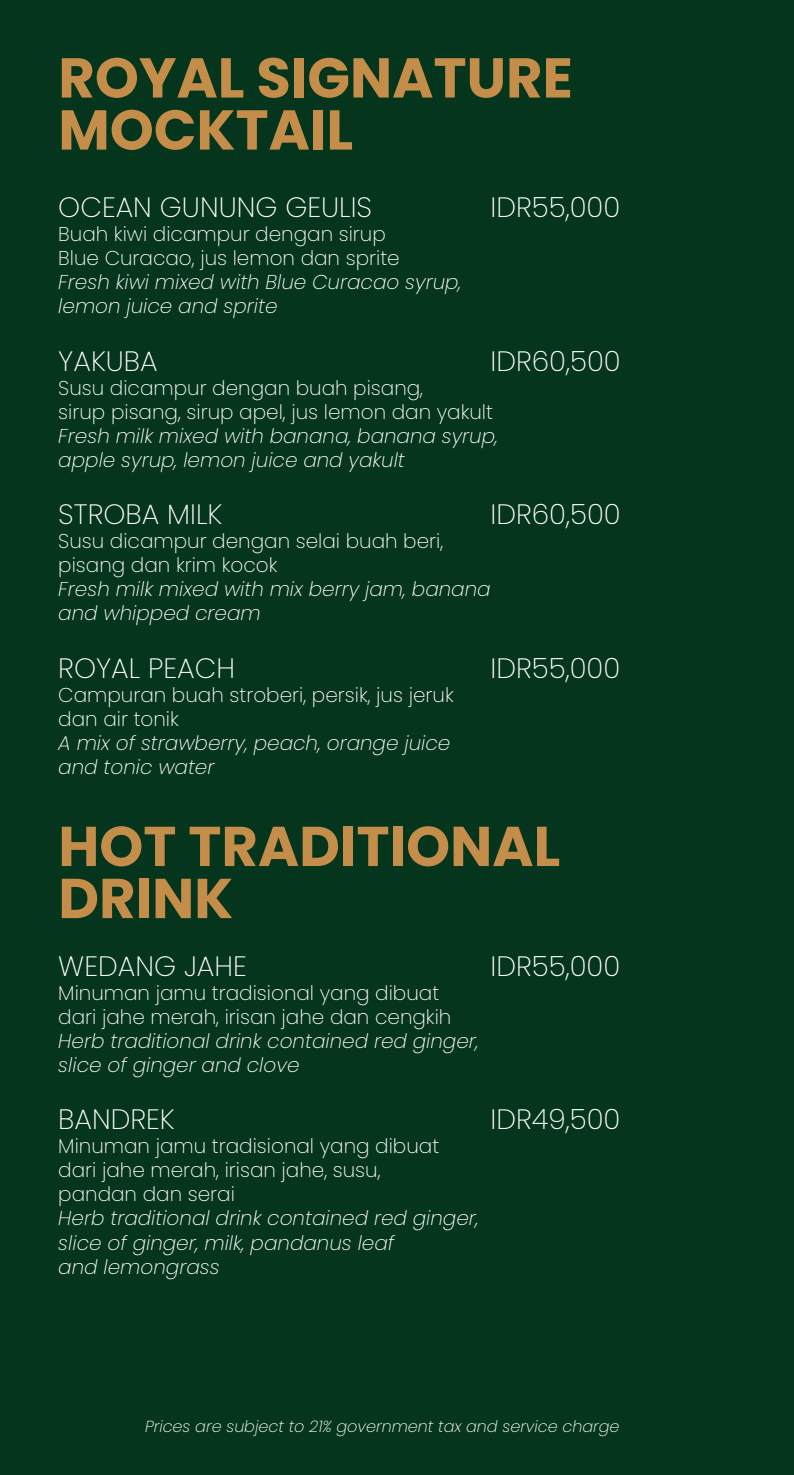
<style>
.page{position:relative;width:794px;height:1475px;background:#fff}
.page>*{position:absolute;margin:0;border:0;box-sizing:border-box;transform-origin:0 0}
.t1{font:700 56px/52px "Poppins";color:#c48e4a}
.t2{font:200 28px "Poppins";color:#fff}
.t3{font:200 20px/24px "Poppins";color:#fff}
.t4{font:italic 200 20px/24px "Poppins";color:#fff}
.t5{font:italic 200 16px "Poppins";color:#fff}
</style>
<div class="page">
<div style="left:0;top:0;width:794px;height:1474px;background:#06351d"></div>
<h1 class="t1" style="left:58px;top:52px;width:516px">ROYAL SIGNATURE<br>MOCKTAIL</h1>
<h2 class="t2" style="left:58px;top:191px;width:315px">OCEAN GUNUNG GEULIS</h2>
<h2 class="t2" style="left:490px;top:191px;width:131px">IDR55,000</h2>
<p class="t3" style="left:58px;top:222px;width:343px">Buah kiwi dicampur dengan sirup<br>Blue Curacao, jus lemon dan sprite</p>
<p class="t4" style="left:58px;top:270px;width:405px">Fresh kiwi mixed with Blue Curacao syrup, lemon juice and sprite</p>
<h2 class="t2" style="left:58px;top:344px;width:101px">YAKUBA</h2>
<h2 class="t2" style="left:490px;top:344px;width:132px">IDR60,500</h2>
<p class="t3" style="left:58px;top:375px;width:436px">Susu dicampur dengan buah pisang,<br>sirup pisang, sirup apel, jus lemon dan yakult</p>
<p class="t4" style="left:58px;top:423px;width:441px">Fresh milk mixed with banana, banana syrup, apple syrup, lemon juice and yakult</p>
<h2 class="t2" style="left:58px;top:498px;width:165px">STROBA MILK</h2>
<h2 class="t2" style="left:490px;top:498px;width:132px">IDR60,500</h2>
<p class="t3" style="left:58px;top:529px;width:386px">Susu dicampur dengan selai buah beri, pisang dan krim kocok</p>
<p class="t4" style="left:58px;top:577px;width:434px">Fresh milk mixed with mix berry jam, banana and whipped cream</p>
<h2 class="t2" style="left:58px;top:651px;width:178px">ROYAL PEACH</h2>
<h2 class="t2" style="left:490px;top:651px;width:131px">IDR55,000</h2>
<p class="t3" style="left:58px;top:683px;width:397px">Campuran buah stroberi, persik, jus jeruk dan air tonik</p>
<p class="t4" style="left:58px;top:731px;width:393px">A mix of strawberry, peach, orange juice and tonic water</p>
<h1 class="t1" style="left:58px;top:820px;width:503px">HOT TRADITIONAL<br>DRINK</h1>
<h2 class="t2" style="left:58px;top:949px;width:190px">WEDANG JAHE</h2>
<h2 class="t2" style="left:490px;top:949px;width:131px">IDR55,000</h2>
<p class="t3" style="left:58px;top:980px;width:394px">Minuman jamu tradisional yang dibuat dari jahe merah, irisan jahe dan cengkih</p>
<p class="t4" style="left:58px;top:1028px;width:422px">Herb traditional drink contained red ginger, slice of ginger and clove</p>
<h2 class="t2" style="left:58px;top:1103px;width:118px">BANDREK</h2>
<h2 class="t2" style="left:490px;top:1103px;width:131px">IDR49,500</h2>
<p class="t3" style="left:58px;top:1134px;width:382px">Minuman jamu tradisional yang dibuat dari jahe merah, irisan jahe, susu, pandan dan serai</p>
<p class="t4" style="left:58px;top:1206px;width:422px">Herb traditional drink contained red ginger, slice of ginger, milk, pandanus leaf<br>and lemongrass</p>
<p class="t5" style="left:145px;top:1416px;width:476px">Prices are subject to 21% government tax and service charge</p>
</div>
